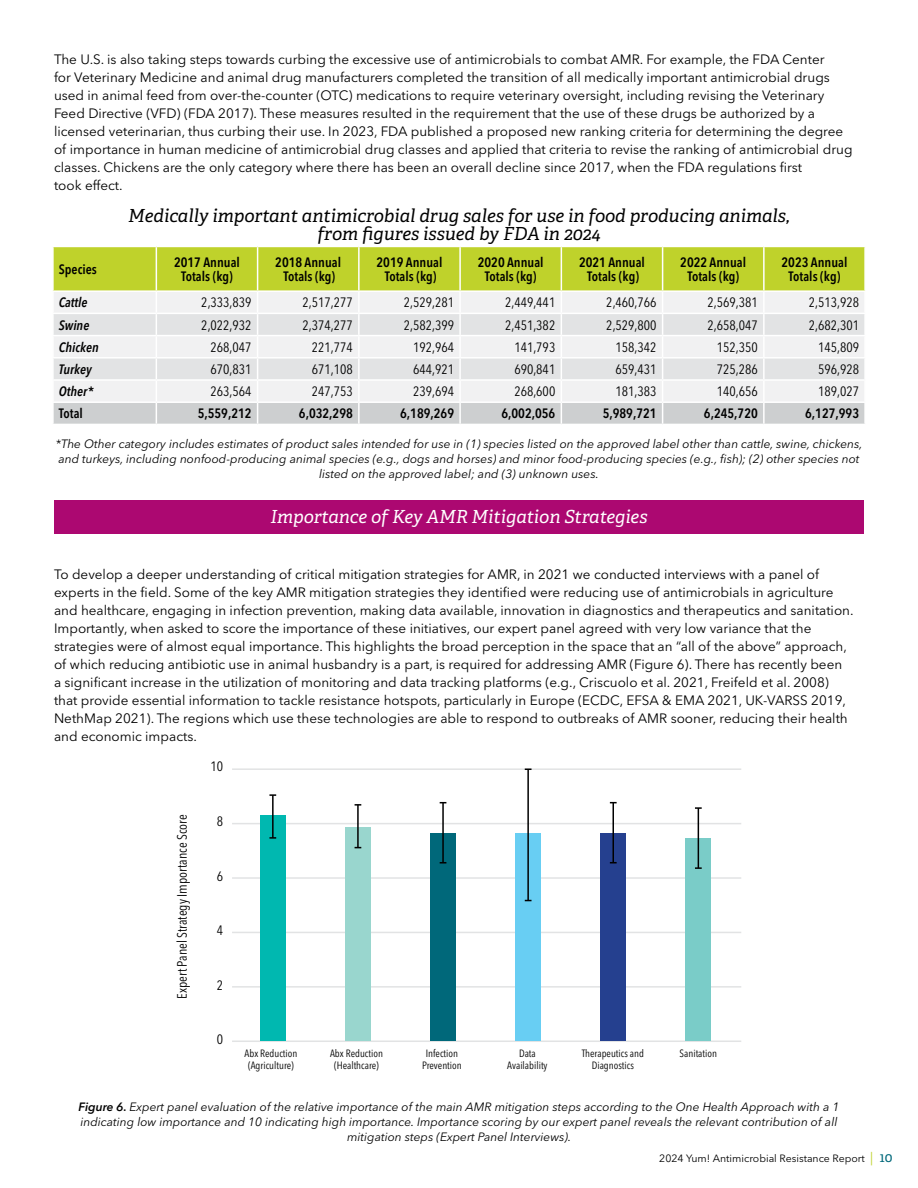
<style>
.page{position:relative;width:918px;height:1188px;background:#fff}
.page>*{position:absolute;margin:0;border:0;box-sizing:border-box;transform-origin:0 0}
.t1{font:italic 18px/18px "Adelle CYR";color:#000;text-align:center}
.t2{font:italic 18px "Adelle CYR";color:#fff}
.t3{font:13.5px/18px "Avenir Next LT Pro";color:#000}
.t4{font:condensed 13.5px "Avenir Next LT Pro";color:#000}
.t5{font:600 condensed 13.5px/13.5px "Avenir Next LT Pro";color:#000;text-align:center}
.t6{font:italic 600 condensed 13.5px "Avenir Next LT Pro";color:#000}
.t7{font:italic 12px/15px "Avenir Next LT Pro";color:#000;text-align:center}
.t8{font:condensed 10.5px/12px "Avenir Next LT Pro";color:#000;text-align:center}
.t9{font:10.5px "Avenir Next LT Pro";color:#000}
.s1{font-weight:600}
.s2{font-size:13.5px;color:#bfd22b}
.s3{font-family:"Adelle CYR";font-size:13.5px;color:#00687a}
</style>
<div class="page">
<div style="left:54px;top:500px;width:810px;height:34px;background:#ac0871"></div>
<svg style="left:53px;top:246px;width:812px;height:178px"></svg>
<hr style="left:764px;top:401px;width:102px;height:2px;background:#fff">
<hr style="left:763px;top:403px;width:2px;height:21px;background:#fff">
<hr style="left:864px;top:403px;width:2px;height:21px;background:#fff">
<hr style="left:232px;top:823px;width:509px;height:1px;background:#e2e3e4">
<hr style="left:232px;top:768px;width:509px;height:2px;background:#e2e3e4">
<hr style="left:232px;top:932px;width:509px;height:1px;background:#e2e3e4">
<hr style="left:232px;top:877px;width:509px;height:2px;background:#e2e3e4">
<hr style="left:232px;top:986px;width:509px;height:2px;background:#e2e3e4">
<hr style="left:232px;top:1041px;width:509px;height:1px;background:#e2e3e4">
<div style="left:260px;top:815px;width:26px;height:226px;background:#00b8b0"></div>
<div style="left:345px;top:827px;width:26px;height:214px;background:#99d6ce"></div>
<div style="left:430px;top:833px;width:26px;height:208px;background:#00687a"></div>
<div style="left:515px;top:833px;width:26px;height:208px;background:#68cef3"></div>
<div style="left:600px;top:833px;width:26px;height:208px;background:#25408f"></div>
<div style="left:685px;top:838px;width:26px;height:203px;background:#7accc8"></div>
<hr style="left:272px;top:795px;width:2px;height:43px;background:#000">
<svg style="left:269px;top:794px;width:7px;height:2px"></svg>
<svg style="left:269px;top:837px;width:7px;height:2px"></svg>
<hr style="left:357px;top:805px;width:2px;height:43px;background:#000">
<svg style="left:355px;top:804px;width:6px;height:2px"></svg>
<hr style="left:442px;top:803px;width:2px;height:60px;background:#000">
<hr style="left:527px;top:769px;width:2px;height:132px;background:#000">
<hr style="left:613px;top:803px;width:1px;height:60px;background:#000">
<hr style="left:698px;top:808px;width:1px;height:60px;background:#000">
<svg style="left:695px;top:807px;width:7px;height:2px"></svg>
<svg style="left:695px;top:867px;width:7px;height:2px"></svg>
<p class="t3" style="left:54px;top:51px;width:800px">The U.S. is also taking steps towards curbing the excessive use of antimicrobials to combat AMR. For example, the FDA Center<br>for Veterinary Medicine and animal drug manufacturers completed the transition of all medically important antimicrobial drugs used in animal feed from over-the-counter (OTC) medications to require veterinary oversight, including revising the Veterinary Feed Directive (VFD) (FDA 2017). These measures resulted in the requirement that the use of these drugs be authorized by a licensed veterinarian, thus curbing their use. In 2023, FDA published a proposed new ranking criteria for determining the degree of importance in human medicine of antimicrobial drug classes and applied that criteria to revise the ranking of antimicrobial drug classes. Chickens are the only category where there has been an overall decline since 2017, when the FDA regulations first<br>took effect.</p>
<h1 class="t1" style="left:128px;top:206px;width:663px">Medically important antimicrobial drug sales for use in food producing animals, from figures issued by FDA in 2024</h1>
<p class="t5" style="left:59px;top:262px;width:39px">Species</p>
<p class="t5" style="left:174px;top:256px;width:67px">2017 Annual<br>Totals (kg)</p>
<p class="t5" style="left:275px;top:256px;width:67px">2018 Annual<br>Totals (kg)</p>
<p class="t5" style="left:377px;top:256px;width:67px">2019 Annual<br>Totals (kg)</p>
<p class="t5" style="left:478px;top:256px;width:67px">2020 Annual<br>Totals (kg)</p>
<p class="t5" style="left:579px;top:256px;width:67px">2021 Annual<br>Totals (kg)</p>
<p class="t5" style="left:680px;top:256px;width:67px">2022 Annual<br>Totals (kg)</p>
<p class="t5" style="left:782px;top:256px;width:67px">2023 Annual<br>Totals (kg)</p>
<p class="t6" style="left:59px;top:294px;width:30px">Cattle</p>
<p class="t4" style="left:201px;top:295px;width:52px">2,333,839</p>
<p class="t4" style="left:303px;top:295px;width:52px">2,517,277</p>
<p class="t4" style="left:404px;top:295px;width:52px">2,529,281</p>
<p class="t4" style="left:505px;top:295px;width:52px">2,449,441</p>
<p class="t4" style="left:606px;top:295px;width:52px">2,460,766</p>
<p class="t4" style="left:708px;top:295px;width:52px">2,569,381</p>
<p class="t4" style="left:809px;top:295px;width:52px">2,513,928</p>
<p class="t6" style="left:59px;top:317px;width:32px">Swine</p>
<p class="t4" style="left:201px;top:317px;width:52px">2,022,932</p>
<p class="t4" style="left:303px;top:317px;width:52px">2,374,277</p>
<p class="t4" style="left:404px;top:317px;width:52px">2,582,399</p>
<p class="t4" style="left:505px;top:317px;width:52px">2,451,382</p>
<p class="t4" style="left:606px;top:317px;width:52px">2,529,800</p>
<p class="t4" style="left:708px;top:317px;width:52px">2,658,047</p>
<p class="t4" style="left:809px;top:317px;width:52px">2,682,301</p>
<p class="t6" style="left:59px;top:339px;width:41px">Chicken</p>
<p class="t4" style="left:211px;top:339px;width:42px">268,047</p>
<p class="t4" style="left:312px;top:339px;width:42px">221,774</p>
<p class="t4" style="left:413px;top:339px;width:42px">192,964</p>
<p class="t4" style="left:514px;top:339px;width:42px">141,793</p>
<p class="t4" style="left:616px;top:339px;width:42px">158,342</p>
<p class="t4" style="left:717px;top:339px;width:42px">152,350</p>
<p class="t4" style="left:818px;top:339px;width:42px">145,809</p>
<p class="t6" style="left:59px;top:361px;width:34px">Turkey</p>
<p class="t4" style="left:211px;top:361px;width:42px">670,831</p>
<p class="t4" style="left:312px;top:361px;width:42px">671,108</p>
<p class="t4" style="left:413px;top:361px;width:42px">644,921</p>
<p class="t4" style="left:514px;top:361px;width:42px">690,841</p>
<p class="t4" style="left:616px;top:361px;width:42px">659,431</p>
<p class="t4" style="left:717px;top:361px;width:42px">725,286</p>
<p class="t4" style="left:818px;top:361px;width:42px">596,928</p>
<p class="t6" style="left:59px;top:383px;width:36px">Other*</p>
<p class="t4" style="left:211px;top:383px;width:42px">263,564</p>
<p class="t4" style="left:312px;top:383px;width:42px">247,753</p>
<p class="t4" style="left:413px;top:383px;width:42px">239,694</p>
<p class="t4" style="left:514px;top:383px;width:42px">268,600</p>
<p class="t4" style="left:616px;top:383px;width:42px">181,383</p>
<p class="t4" style="left:717px;top:383px;width:42px">140,656</p>
<p class="t4" style="left:818px;top:383px;width:42px">189,027</p>
<p class="t5" style="left:59px;top:407px;width:26px">Total</p>
<p class="t5" style="left:198px;top:407px;width:55px">5,559,212</p>
<p class="t5" style="left:299px;top:407px;width:55px">6,032,298</p>
<p class="t5" style="left:400px;top:407px;width:55px">6,189,269</p>
<p class="t5" style="left:501px;top:407px;width:55px">6,002,056</p>
<p class="t5" style="left:603px;top:407px;width:55px">5,989,721</p>
<p class="t5" style="left:704px;top:407px;width:55px">6,245,720</p>
<p class="t5" style="left:805px;top:407px;width:55px">6,127,993</p>
<p class="t7" style="left:56px;top:436px;width:808px">*The Other category includes estimates of product sales intended for use in (1) species listed on the approved label other than cattle, swine, chickens, and turkeys, including nonfood-producing animal species (e.g., dogs and horses) and minor food-producing species (e.g., fish); (2) other species not listed on the approved label; and (3) unknown uses.</p>
<h1 class="t2" style="left:271px;top:503px;width:378px">Importance of Key AMR Mitigation Strategies</h1>
<p class="t3" style="left:54px;top:565px;width:801px">To develop a deeper understanding of critical mitigation strategies for AMR, in 2021 we conducted interviews with a panel of experts in the field. Some of the key AMR mitigation strategies they identified were reducing use of antimicrobials in agriculture and healthcare, engaging in infection prevention, making data available, innovation in diagnostics and therapeutics and sanitation.<br>Importantly, when asked to score the importance of these initiatives, our expert panel agreed with very low variance that the strategies were of almost equal importance. This highlights the broad perception in the space that an “all of the above” approach, of which reducing antibiotic use in animal husbandry is a part, is required for addressing AMR (Figure 6). There has recently been<br>a significant increase in the utilization of monitoring and data tracking platforms (e.g., Criscuolo et al. 2021, Freifeld et al. 2008) that provide essential information to tackle resistance hotspots, particularly in Europe (ECDC, EFSA &amp; EMA 2021, UK-VARSS 2019, NethMap 2021). The regions which use these technologies are able to respond to outbreaks of AMR sooner, reducing their health and economic impacts.</p>
<p class="t4" style="left:174px;top:999px;width:186px;rotate:-90deg">Expert Panel Strategy Importance Score</p>
<p class="t4" style="left:210px;top:758px;width:14px">10</p>
<p class="t4" style="left:217px;top:813px;width:8px">8</p>
<p class="t4" style="left:217px;top:868px;width:8px">6</p>
<p class="t4" style="left:217px;top:922px;width:8px">4</p>
<p class="t4" style="left:217px;top:977px;width:8px">2</p>
<p class="t4" style="left:217px;top:1031px;width:8px">0</p>
<p class="t8" style="left:245px;top:1047px;width:54px">Abx Reduction (Agriculture)</p>
<p class="t8" style="left:330px;top:1047px;width:54px">Abx Reduction (Healthcare)</p>
<p class="t8" style="left:422px;top:1047px;width:41px">Infection<br>Prevention</p>
<p class="t8" style="left:507px;top:1047px;width:42px">Data<br>Availability</p>
<p class="t8" style="left:582px;top:1047px;width:64px">Therapeutics and<br>Diagnostics</p>
<p class="t8" style="left:680px;top:1047px;width:39px">Sanitation</p>
<p class="t7" style="left:79px;top:1099px;width:762px"><span class="s1">Figure 6.</span> Expert panel evaluation of the relative importance of the main AMR mitigation steps according to the One Health Approach with a 1 indicating low importance and 10 indicating high importance. Importance scoring by our expert panel reveals the relevant contribution of all mitigation steps (Expert Panel Interviews).</p>
<p class="t9" style="left:659px;top:1152px;width:235px">2024 Yum! Antimicrobial Resistance Report <span class="s2">|</span> <span class="s3">10</span></p>
</div>
